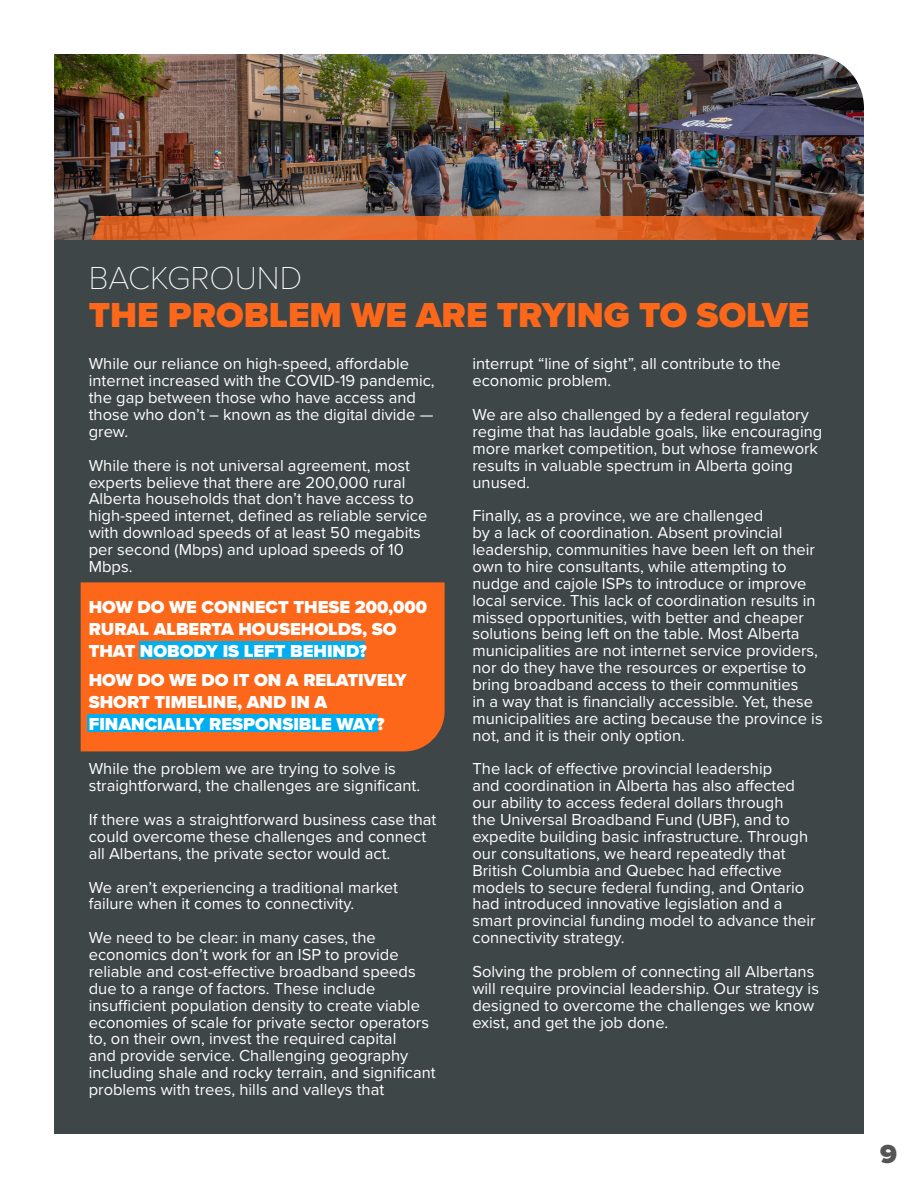
<style>
.page{position:relative;width:918px;height:1188px;background:#fff}
.page>*{position:absolute;margin:0;border:0;box-sizing:border-box;transform-origin:0 0}
.Paragraph_Style_1{font:900 36px "Proxima Nova";color:#fc671a}
.Paragraph_Style_1-2{font:100 33px "Proxima Nova T";color:#fff}
.t1{font:900 27px "Proxima Nova";color:#545554}
.Paragraph_Style_1-3{font:900 18px/21.6px "Proxima Nova";color:#fff}
.t2{font:16.5px/16.8px "Proxima Nova";color:#fff}
</style>
<div class="page">
<img style="left:54px;top:54px;width:810px;height:187px">
<svg style="left:73px;top:216px;width:756px;height:25px;background:#d3642b"></svg>
<div style="left:54px;top:241px;width:810px;height:893px;background:#3f4647"></div>
<div style="left:81px;top:582px;width:364px;height:169px;background:#fc671a"></div>
<div style="left:139px;top:641px;width:225px;height:17px;background:#00aeef"></div>
<div style="left:87px;top:714px;width:291px;height:18px;background:#00aeef"></div>
<p class="Paragraph_Style_1-2" style="left:89px;top:253px;width:215px">BACKGROUND</p>
<p class="Paragraph_Style_1" style="left:89px;top:288px;width:722px">THE PROBLEM WE ARE TRYING TO SOLVE</p>
<p class="t2" style="left:89px;top:355px;width:347px">While our reliance on high-speed, affordable internet increased with the COVID-19 pandemic, the gap between those who have access and those who don’t – known as the digital divide — grew.</p>
<p class="t2" style="left:89px;top:456px;width:340px">While there is not universal agreement, most experts believe that there are 200,000 rural Alberta households that don’t have access to high-speed internet, defined as reliable service with download speeds of at least 50 megabits per second (Mbps) and upload speeds of 10<br>Mbps.</p>
<p class="t2" style="left:472px;top:355px;width:310px">interrupt “line of sight”, all contribute to the economic problem.</p>
<p class="t2" style="left:472px;top:405px;width:351px">We are also challenged by a federal regulatory regime that has laudable goals, like encouraging more market competition, but whose framework results in valuable spectrum in Alberta going unused.</p>
<p class="t2" style="left:472px;top:507px;width:352px">Finally, as a province, we are challenged<br>by a lack of coordination. Absent provincial leadership, communities have been left on their own to hire consultants, while attempting to nudge and cajole ISPs to introduce or improve local service. This lack of coordination results in missed opportunities, with better and cheaper solutions being left on the table. Most Alberta municipalities are not internet service providers, nor do they have the resources or expertise to bring broadband access to their communities<br>in a way that is financially accessible. Yet, these municipalities are acting because the province is not, and it is their only option.</p>
<p class="t2" style="left:472px;top:760px;width:345px">The lack of effective provincial leadership<br>and coordination in Alberta has also affected our ability to access federal dollars through<br>the Universal Broadband Fund (UBF), and to expedite building basic infrastructure. Through our consultations, we heard repeatedly that British Columbia and Quebec had effective models to secure federal funding, and Ontario had introduced innovative legislation and a smart provincial funding model to advance their connectivity strategy.</p>
<p class="t2" style="left:472px;top:962px;width:348px">Solving the problem of connecting all Albertans will require provincial leadership. Our strategy is designed to overcome the challenges we know exist, and get the job done.</p>
<p class="Paragraph_Style_1-3" style="left:89px;top:597px;width:340px">HOW DO WE CONNECT THESE 200,000<br>RURAL ALBERTA HOUSEHOLDS, SO<br>THAT NOBODY IS LEFT BEHIND?</p>
<p class="Paragraph_Style_1-3" style="left:89px;top:669px;width:319px">HOW DO WE DO IT ON A RELATIVELY<br>SHORT TIMELINE, AND IN A<br>FINANCIALLY RESPONSIBLE WAY?</p>
<p class="t2" style="left:89px;top:760px;width:333px">While the problem we are trying to solve is straightforward, the challenges are significant.</p>
<p class="t2" style="left:89px;top:810px;width:349px">If there was a straightforward business case that could overcome these challenges and connect all Albertans, the private sector would act.</p>
<p class="t2" style="left:89px;top:878px;width:311px">We aren’t experiencing a traditional market failure when it comes to connectivity.</p>
<p class="t2" style="left:89px;top:929px;width:348px">We need to be clear: in many cases, the economics don’t work for an ISP to provide reliable and cost-effective broadband speeds due to a range of factors. These include insufficient population density to create viable economies of scale for private sector operators to, on their own, invest the required capital<br>and provide service. Challenging geography including shale and rocky terrain, and significant problems with trees, hills and valleys that</p>
<h3 class="t1" style="left:880px;top:1134px;width:18px">9</h3>
</div>
